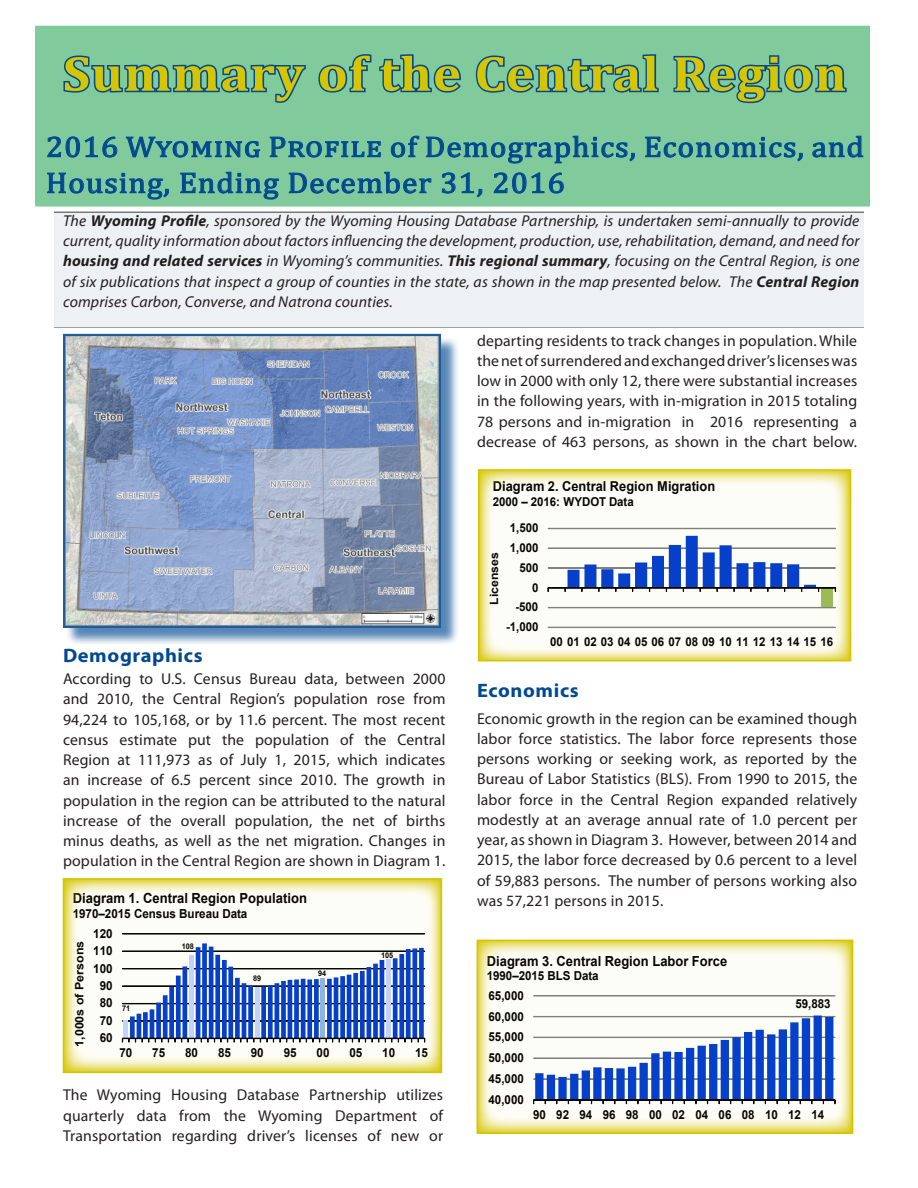
<style>
.page{position:relative;width:918px;height:1188px;background:#fff}
.page>*{position:absolute;margin:0;border:0;box-sizing:border-box;transform-origin:0 0}
.RegSum_Header_1{font:700 49.95px "Cambria";letter-spacing:.015em;color:#d6c501;scale:1.07 1}
.RegSum_Header_1-2{font:29.4px/36px "Cambria";letter-spacing:.03em;color:#014990;scale:1.07 1}
.RegSum_Header_1-3{font:700 19.5px "Myriad Pro";letter-spacing:.03em;color:#014990;scale:1.05 1}
.RegSum_Body_Text{font:700 19.5px "Myriad Pro";letter-spacing:.03em;color:#014990;scale:1.05 1}
.RegSum_Body_Text-2{font:15.75px/20.2px "Myriad Pro";letter-spacing:.01em;color:#231f20;text-align:justify}
.RegSum_Body_Text-3{font:italic 15.75px/20.2px "Myriad Pro";letter-spacing:.01em;color:#231f20;text-align:justify}
.t1{font:700 13.95px "Arial";color:#000;scale:.94 1}
.t2{font:700 13.8px "Arial";color:#000;scale:.93 1}
.t3{font:700 13.65px "Arial";color:#000;scale:.94 1}
.t4{font:700 12.45px "Arial";letter-spacing:-.005em;color:#000;scale:.93 1}
.t5{font:700 12.45px "Arial";letter-spacing:-.005em;color:#000;scale:.94 1}
.t6{font:700 12.3px "Arial";letter-spacing:-.005em;color:#000;scale:.94 1}
.t7{font:700 11.7px "Arial";color:#000;scale:1.07 1}
.t8{font:700 11.55px "Arial";color:#000;scale:1.07 1}
.t9{font:700 7.8px "Arial";letter-spacing:-.01em;color:#000;scale:.94 1}
.s1{font-weight:700}
</style>
<div class="page">
<div style="left:36px;top:26px;width:833px;height:180px;background:#80ca9c"></div>
<svg style="left:63px;top:55px;width:243px;height:48px"></svg>
<svg style="left:318px;top:54px;width:143px;height:39px"></svg>
<svg style="left:475px;top:54px;width:184px;height:39px"></svg>
<svg style="left:673px;top:55px;width:174px;height:49px"></svg>
<svg style="left:47px;top:136px;width:71px;height:22px"></svg>
<svg style="left:126px;top:136px;width:134px;height:22px"></svg>
<svg style="left:270px;top:136px;width:111px;height:22px"></svg>
<svg style="left:391px;top:135px;width:29px;height:23px"></svg>
<svg style="left:426px;top:135px;width:209px;height:29px"></svg>
<svg style="left:645px;top:136px;width:158px;height:26px"></svg>
<svg style="left:812px;top:135px;width:52px;height:23px"></svg>
<svg style="left:47px;top:172px;width:122px;height:28px"></svg>
<svg style="left:180px;top:171px;width:99px;height:29px"></svg>
<svg style="left:289px;top:171px;width:143px;height:23px"></svg>
<svg style="left:442px;top:172px;width:41px;height:26px"></svg>
<svg style="left:493px;top:172px;width:71px;height:22px"></svg>
<div style="left:35px;top:26px;width:835px;height:181px;border:2px solid #80ca9c"></div>
<hr style="left:54px;top:212px;width:810px;height:2px;background:#77787b">
<hr style="left:54px;top:325px;width:810px;height:3px;background:#77787b">
<div style="left:54px;top:214px;width:810px;height:113px;background:#edf1f3"></div>
<div style="left:65px;top:336px;width:397px;height:313px;background:#014990;opacity:.75"></div>
<img style="left:66px;top:337px;width:372px;height:288px">
<div style="left:63px;top:334px;width:378px;height:294px;border:2px solid #014990"></div>
<svg style="left:480px;top:943px;width:370px;height:188px"></svg>
<div style="left:534px;top:996px;width:301px;height:104px;background:#fdfdf7"></div>
<hr style="left:534px;top:995px;width:301px;height:1px;background:#7f7f7f">
<svg style="left:533px;top:1016px;width:303px;height:88px"></svg>
<div style="left:477px;top:940px;width:376px;height:194px;border:2px solid #d6c501"></div>
<svg style="left:66px;top:881px;width:373px;height:189px"></svg>
<div style="left:123px;top:934px;width:302px;height:104px;background:#fdfdf7"></div>
<div style="left:122px;top:1021px;width:303px;height:1px;background:#000;border:1px solid #000"></div>
<hr style="left:122px;top:1003px;width:303px;height:1px;background:#000">
<div style="left:122px;top:986px;width:303px;height:1px;background:#000;border:1px solid #000"></div>
<hr style="left:122px;top:968px;width:303px;height:1px;background:#000">
<hr style="left:122px;top:951px;width:303px;height:1px;background:#000">
<hr style="left:122px;top:933px;width:303px;height:1px;background:#000">
<div style="left:123px;top:1020px;width:5px;height:18px;background:#c3d3f7"></div>
<div style="left:122px;top:1038px;width:303px;height:1px;border:1px solid #000"></div>
<svg style="left:129px;top:943px;width:296px;height:99px"></svg>
<div style="left:63px;top:878px;width:379px;height:195px;border:2px solid #d6c501"></div>
<svg style="left:481px;top:472px;width:367px;height:187px"></svg>
<div style="left:548px;top:529px;width:287px;height:98px;background:#fdfdf7"></div>
<hr style="left:548px;top:627px;width:287px;height:1px;background:#7f7f7f">
<hr style="left:548px;top:607px;width:287px;height:1px;background:#7f7f7f">
<hr style="left:548px;top:568px;width:287px;height:1px;background:#7f7f7f">
<hr style="left:548px;top:548px;width:287px;height:1px;background:#7f7f7f">
<hr style="left:548px;top:528px;width:287px;height:1px;background:#7f7f7f">
<div style="left:821px;top:588px;width:12px;height:18px;background:#9bbb59"></div>
<div style="left:548px;top:588px;width:287px;height:1px;border:1px solid #000"></div>
<svg style="left:548px;top:536px;width:271px;height:56px"></svg>
<div style="left:478px;top:469px;width:373px;height:193px;border:2px solid #d6c501"></div>
<p class="RegSum_Header_1" style="left:63px;top:38px;width:734px">Summary of the Central Region</p>
<p class="RegSum_Header_1-2" style="left:46px;top:129px;width:766px">2016 Wyoming Profile of Demographics, Economics, and<br>Housing, Ending December 31, 2016</p>
<p class="RegSum_Body_Text-3" style="left:63px;top:210px;width:798px">The <span class="s1">Wyoming Profile</span>, sponsored by the Wyoming Housing Database Partnership, is undertaken semi-annually to provide current, quality information about factors influencing the development, production, use, rehabilitation, demand, and need for <span class="s1">housing and related services</span> in Wyoming’s communities. <span class="s1">This regional summary</span>, focusing on the Central Region, is one of six publications that inspect a group of counties in the state, as shown in the map presented below. The <span class="s1">Central Region </span>comprises Carbon, Converse, and Natrona counties.</p>
<p class="RegSum_Body_Text-2" style="left:477px;top:330px;width:382px">departing residents to track changes in population. While the net of surrendered and exchanged driver’s licenses was low in 2000 with only 12, there were substantial increases in the following years, with in-migration in 2015 totaling 78 persons and in-migration in 2016 representing a decrease of 463 persons, as shown in the chart below.</p>
<p class="t3" style="left:493px;top:477px;width:238px">Diagram 2. Central Region Migration</p>
<p class="t6" style="left:493px;top:493px;width:151px">2000 – 2016: WYDOT Data</p>
<p class="RegSum_Header_1-3" style="left:63px;top:643px;width:134px">Demographics</p>
<p class="RegSum_Body_Text-2" style="left:63px;top:668px;width:384px">According to U.S. Census Bureau data, between 2000 and 2010, the Central Region’s population rose from 94,224 to 105,168, or by 11.6 percent. The most recent census estimate put the population of the Central Region at 111,973 as of July 1, 2015, which indicates an increase of 6.5 percent since 2010. The growth in population in the region can be attributed to the natural increase of the overall population, the net of births minus deaths, as well as the net migration. Changes in population in the Central Region are shown in Diagram 1.</p>
<p class="t1" style="left:73px;top:889px;width:251px">Diagram 1. Central Region Population</p>
<p class="t5" style="left:73px;top:905px;width:187px">1970–2015 Census Bureau Data</p>
<p class="t7" style="left:72px;top:1047px;width:100px;rotate:-90deg">1,000s of Persons</p>
<p class="t5" style="left:93px;top:925px;width:22px">120</p>
<p class="t5" style="left:93px;top:943px;width:22px">110</p>
<p class="t5" style="left:93px;top:960px;width:22px">100</p>
<p class="t5" style="left:100px;top:977px;width:15px">90</p>
<p class="t5" style="left:100px;top:995px;width:15px">80</p>
<p class="t5" style="left:100px;top:1012px;width:15px">70</p>
<p class="t5" style="left:100px;top:1030px;width:15px">60</p>
<p class="t9" style="left:122px;top:1003px;width:10px">71</p>
<p class="t9" style="left:182px;top:941px;width:14px">108</p>
<p class="t9" style="left:253px;top:973px;width:10px">89</p>
<p class="t9" style="left:318px;top:968px;width:10px">94</p>
<p class="t9" style="left:381px;top:950px;width:14px">105</p>
<p class="t5" style="left:119px;top:1044px;width:15px">70</p>
<p class="t5" style="left:152px;top:1044px;width:15px">75</p>
<p class="t5" style="left:185px;top:1044px;width:15px">80</p>
<p class="t5" style="left:218px;top:1044px;width:15px">85</p>
<p class="t5" style="left:251px;top:1044px;width:15px">90</p>
<p class="t5" style="left:284px;top:1044px;width:15px">95</p>
<p class="t5" style="left:317px;top:1044px;width:15px">00</p>
<p class="t5" style="left:349px;top:1044px;width:15px">05</p>
<p class="t5" style="left:382px;top:1044px;width:15px">10</p>
<p class="t5" style="left:415px;top:1044px;width:15px">15</p>
<p class="RegSum_Body_Text-2" style="left:63px;top:1085px;width:382px">The Wyoming Housing Database Partnership utilizes quarterly data from the Wyoming Department of Transportation regarding driver’s licenses of new or</p>
<p class="t8" style="left:487px;top:605px;width:50px;rotate:-90deg">Licenses</p>
<p class="t6" style="left:510px;top:520px;width:32px">1,500</p>
<p class="t6" style="left:510px;top:540px;width:32px">1,000</p>
<p class="t6" style="left:519px;top:559px;width:22px">500</p>
<p class="t6" style="left:532px;top:579px;width:8px">0</p>
<p class="t6" style="left:516px;top:599px;width:26px">-500</p>
<p class="t6" style="left:506px;top:619px;width:36px">-1,000</p>
<p class="t6" style="left:550px;top:633px;width:303px">00 01 02 03 04 05 06 07 08 09 10 11 12 13 14 15 16</p>
<p class="RegSum_Body_Text" style="left:477px;top:677px;width:98px">Economics</p>
<p class="RegSum_Body_Text-2" style="left:477px;top:708px;width:382px">Economic growth in the region can be examined though labor force statistics. The labor force represents those persons working or seeking work, as reported by the Bureau of Labor Statistics (BLS). From 1990 to 2015, the labor force in the Central Region expanded relatively modestly at an average annual rate of 1.0 percent per year, as shown in Diagram 3. However, between 2014 and 2015, the labor force decreased by 0.6 percent to a level of 59,883 persons. The number of persons working also was 57,221 persons in 2015.</p>
<p class="t2" style="left:487px;top:952px;width:260px">Diagram 3. Central Region Labor Force</p>
<p class="t4" style="left:487px;top:968px;width:122px">1990–2015 BLS Data</p>
<p class="t4" style="left:489px;top:987px;width:39px">65,000</p>
<p class="t4" style="left:489px;top:1008px;width:39px">60,000</p>
<p class="t4" style="left:489px;top:1029px;width:39px">55,000</p>
<p class="t4" style="left:489px;top:1050px;width:39px">50,000</p>
<p class="t4" style="left:489px;top:1070px;width:39px">45,000</p>
<p class="t4" style="left:489px;top:1091px;width:39px">40,000</p>
<p class="t4" style="left:795px;top:995px;width:39px">59,883</p>
<p class="t4" style="left:533px;top:1106px;width:315px">90 92 94 96 98 00 02 04 06 08 10 12 14</p>
</div>
